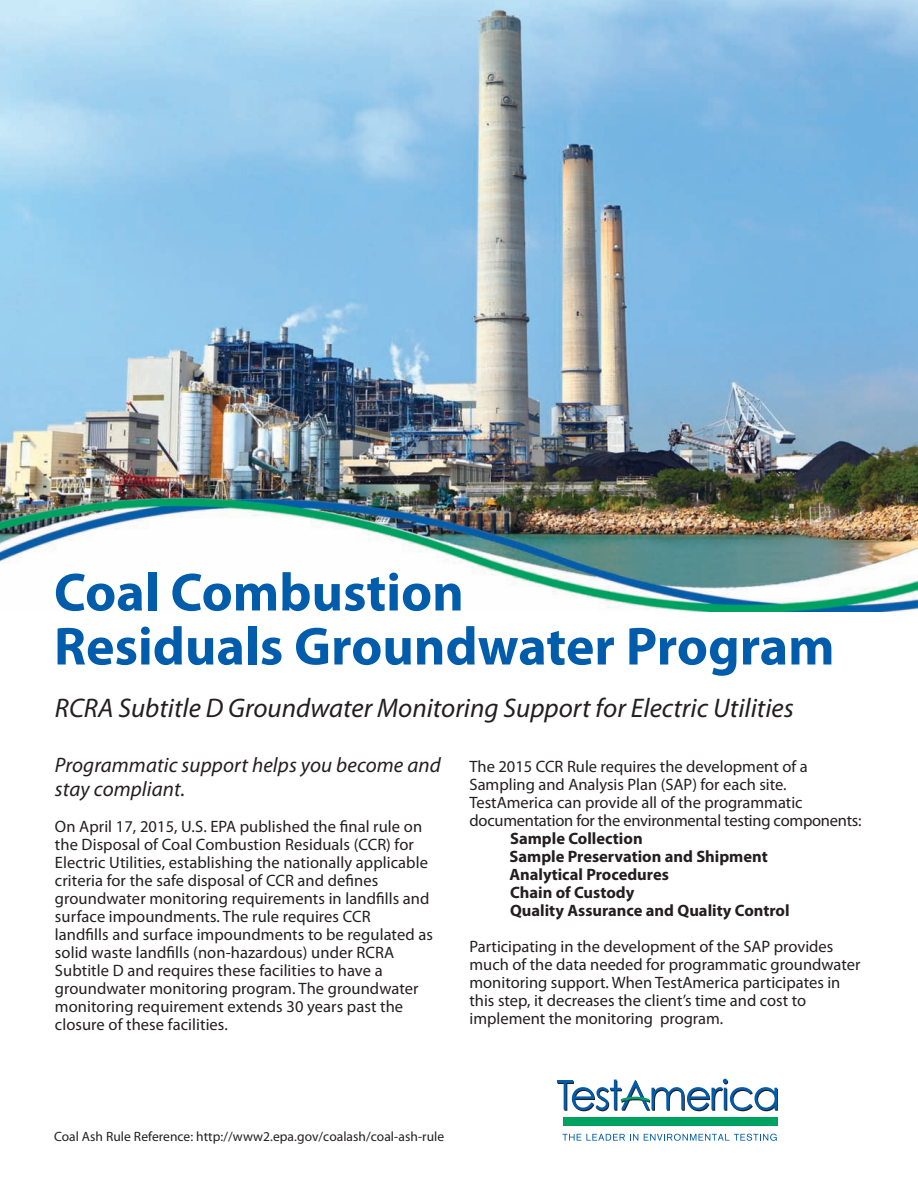
<style>
.page{position:relative;width:918px;height:1188px;background:#fff}
.page>*{position:absolute;margin:0;border:0;box-sizing:border-box;transform-origin:0 0}
.t1{font:700 54px/54px "Myriad Pro";color:#015dab}
.t2{font:italic 27px "Myriad Pro";color:#231f20}
.t3{font:italic 21px/24px "Myriad Pro";letter-spacing:.005em;color:#231f20}
.t4{font:16.5px/18px "Myriad Pro";color:#231f20}
.t5{font:700 16.5px/18px "Myriad Pro";color:#231f20}
.t6{font:13.5px "Myriad Pro";letter-spacing:.005em;color:#231f20}
</style>
<div class="page">
<img style="left:0;top:0;width:918px;height:611px">
<svg style="left:563px;top:1134px;width:75px;height:7px"></svg>
<svg style="left:644px;top:1134px;width:133px;height:7px"></svg>
<svg style="left:557px;top:1079px;width:221px;height:32px"></svg>
<div style="left:563px;top:1117px;width:214px;height:8px;background:#00a261"></div>
<h1 class="t1" style="left:54px;top:570px;width:782px">Coal Combustion<br>Residuals Groundwater Program</h1>
<h2 class="t2" style="left:55px;top:698px;width:741px">RCRA Subtitle D Groundwater Monitoring Support for Electric Utilities</h2>
<p class="t3" style="left:55px;top:754px;width:387px">Programmatic support helps you become and stay compliant.</p>
<p class="t4" style="left:55px;top:818px;width:380px">On April 17, 2015, U.S. EPA published the final rule on the Disposal of Coal Combustion Residuals (CCR) for Electric Utilities, establishing the nationally applicable criteria for the safe disposal of CCR and defines groundwater monitoring requirements in landfills and surface impoundments. The rule requires CCR<br>landfills and surface impoundments to be regulated as solid waste landfills (non-hazardous) under RCRA Subtitle D and requires these facilities to have a groundwater monitoring program. The groundwater monitoring requirement extends 30 years past the closure of these facilities.</p>
<p class="t4" style="left:470px;top:758px;width:394px">The 2015 CCR Rule requires the development of a Sampling and Analysis Plan (SAP) for each site.<br>TestAmerica can provide all of the programmatic documentation for the environmental testing components:</p>
<p class="t5" style="left:509px;top:830px;width:282px">Sample Collection<br>Sample Preservation and Shipment<br>Analytical Procedures<br>Chain of Custody<br>Quality Assurance and Quality Control</p>
<p class="t4" style="left:470px;top:938px;width:393px">Participating in the development of the SAP provides much of the data needed for programmatic groundwater monitoring support. When TestAmerica participates in this step, it decreases the client’s time and cost to implement the monitoring program.</p>
<p class="t6" style="left:54px;top:1132px;width:392px">Coal Ash Rule Reference: http://www2.epa.gov/coalash/coal-ash-rule</p>
</div>
